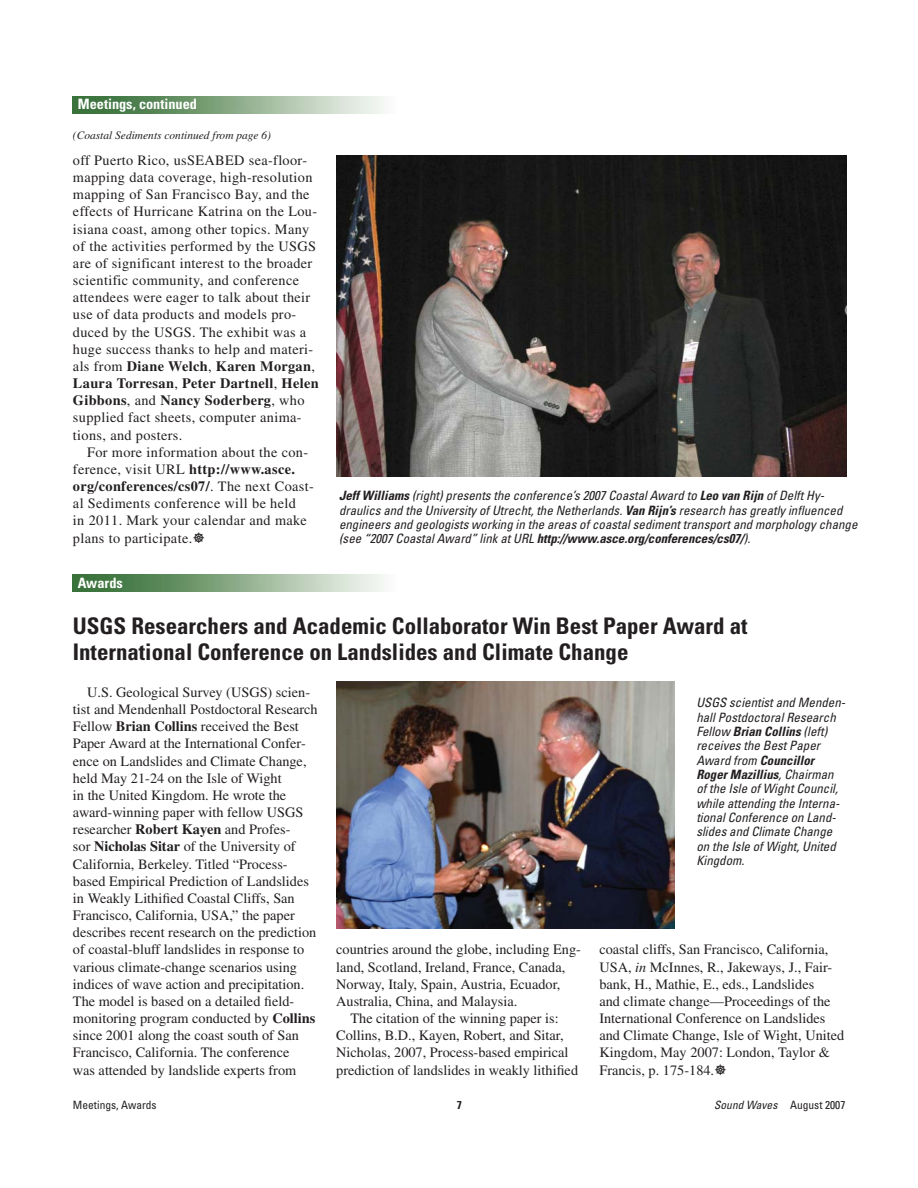
<style>
.page{position:relative;width:918px;height:1188px;background:#fff}
.page>*{position:absolute;margin:0;border:0;box-sizing:border-box;transform-origin:0 0}
.t1{font:700 condensed 22.95px/25.8px "Univers";color:#231f20}
.t2{font:14.25px/17.1px "Times";color:#231f20}
.t3{font:14.25px/17.1px "Times";letter-spacing:.025em;color:#231f20}
.t4{font:700 condensed 14.25px "Univers";color:#fff}
.t5{font:italic condensed 12.9px/14.2px "Univers";color:#231f20}
.t6{font:italic 11.4px "Times";color:#231f20}
.t7{font:italic condensed 11.4px "Univers";color:#231f20}
.t8{font:condensed 11.4px "Univers";color:#231f20}
.t9{font:700 condensed 11.4px "Univers";color:#231f20}
.s1{font-weight:700}
.s2{font-style:italic}
.s3{font-style:normal}
</style>
<div class="page">
<img style="left:73px;top:96px;width:311px;height:17px">
<img style="left:336px;top:156px;width:511px;height:321px">
<img style="left:73px;top:574px;width:311px;height:17px">
<img style="left:336px;top:682px;width:338px;height:247px">
<p class="t4" style="left:78px;top:99px;width:121px">Meetings, continued</p>
<p class="t6" style="left:73px;top:132px;width:199px">(Coastal Sediments continued from page 6)</p>
<p class="t3" style="left:73px;top:153px;width:247px">off Puerto Rico, usSEABED sea-floor&shy;mapping data coverage, high-resolution mapping of San Francisco Bay, and the effects of Hurricane Katrina on the Lou&shy;isiana coast, among other topics. Many of the activities performed by the USGS are of significant interest to the broader scientific community, and conference attendees were eager to talk about their use of data products and models pro&shy;duced by the USGS. The exhibit was a huge success thanks to help and materi&shy;als from <span class="s1">Diane Welch</span>, <span class="s1">Karen Morgan</span>, <span class="s1">Laura Torresan</span>, <span class="s1">Peter Dartnell</span>, <span class="s1">Helen Gibbons</span>, and <span class="s1">Nancy Soderberg</span>, who supplied fact sheets, computer anima&shy;tions, and posters.</p>
<p class="t3" style="left:73px;top:445px;width:242px;text-indent:14px">For more information about the con&shy;ference, visit URL <span class="s1">http://www.asce. org/conferences/cs07/</span>. The next Coast&shy;al Sediments conference will be held<br>in 2011. Mark your calendar and make plans to participate.</p>
<p class="t4" style="left:78px;top:578px;width:47px">Awards</p>
<p class="t5" style="left:339px;top:490px;width:522px"><span class="s1">Jeff Williams</span> (right)presents the conference’s 2007 CoastalAward to <span class="s1">Leo van Rijn</span> of DelftHy - draulics and the University of Utrecht,the Netherlands.<span class="s1">Van Rijn’s</span> research has greatly influenced engineers and geologists working in the areas of coastalsedimenttransportand morphology change (see “2007 CoastalAward” link atURL <span class="s1">http://www.asce.org/conferences/cs07/</span>).</p>
<h1 class="t1" style="left:73px;top:615px;width:676px">USGS Researchers and Academic Collaborator Win Best Paper Award at<br>International Conference on Landslides and Climate Change</h1>
<p class="t5" style="left:696px;top:697px;width:153px">USGS scientistand Menden&shy;hallPostdoctoralResearch<br>Fellow <span class="s1">Brian Collins</span> (left) receives the BestPaper<br>Award from <span class="s1">Councillor<br>RogerMazillius</span>,Chairman of the Isle of WightCouncil, while attending the Interna&shy;tionalConference on Land&shy;slides and Climate Change on the Isle of Wight,United<br>Kingdom.</p>
<p class="t2" style="left:73px;top:685px;width:246px;text-indent:14px">U.S. Geological Survey (USGS) scien&shy;tist and Mendenhall Postdoctoral Research Fellow <span class="s1">Brian Collins</span> received the Best Paper Award at the International Confer&shy;ence on Landslides and Climate Change, held May 21-24 on the Isle of Wight<br>in the United Kingdom. He wrote the award-winning paper with fellow USGS researcher <span class="s1">Robert Kayen</span> and Profes-<br>sor <span class="s1">Nicholas Sitar</span> of the University of California, Berkeley. Titled “Process&shy;based Empirical Prediction of Landslides in Weakly Lithified Coastal Cliffs, San Francisco, California, USA,” the paper describes recent research on the prediction of coastal-bluff landslides in response to various climate-change scenarios using indices of wave action and precipitation.<br>The model is based on a detailed field&shy;monitoring program conducted by <span class="s1">Collins </span>since 2001 along the coast south of San Francisco, California. The conference<br>was attended by landslide experts from</p>
<p class="t2" style="left:336px;top:942px;width:246px">countries around the globe, including Eng-</p>
<p class="t2" style="left:336px;top:960px;width:231px">land, Scotland, Ireland, France, Canada,</p>
<p class="t2" style="left:336px;top:977px;width:226px">Norway, Italy, Spain, Austria, Ecuador,</p>
<p class="t2" style="left:336px;top:994px;width:183px">Australia, China, and Malaysia.</p>
<p class="t2" style="left:350px;top:1011px;width:210px">The citation of the winning paper is:</p>
<p class="t2" style="left:336px;top:1028px;width:229px">Collins, B.D., Kayen, Robert, and Sitar,</p>
<p class="t2" style="left:336px;top:1045px;width:234px">Nicholas, 2007, Process-based empirical</p>
<p class="t2" style="left:336px;top:1063px;width:243px">prediction of landslides in weakly lithified</p>
<p class="t2" style="left:599px;top:942px;width:246px">coastal cliffs, San Francisco, California, USA, <span class="s2">in</span> McInnes, R., Jakeways, J., Fair&shy;bank, H., Mathie, E., eds., Landslides<br>and climate change—Proceedings of the International Conference on Landslides and Climate Change, Isle of Wight, United Kingdom, May 2007: London, Taylor &amp; Francis, p. 175-184.</p>
<p class="t8" style="left:73px;top:1101px;width:85px">Meetings, Awards</p>
<p class="t9" style="left:457px;top:1100px;width:7px">7</p>
<p class="t7" style="left:714px;top:1101px;width:133px">Sound Waves <span class="s3">August 2007</span></p>
</div>
